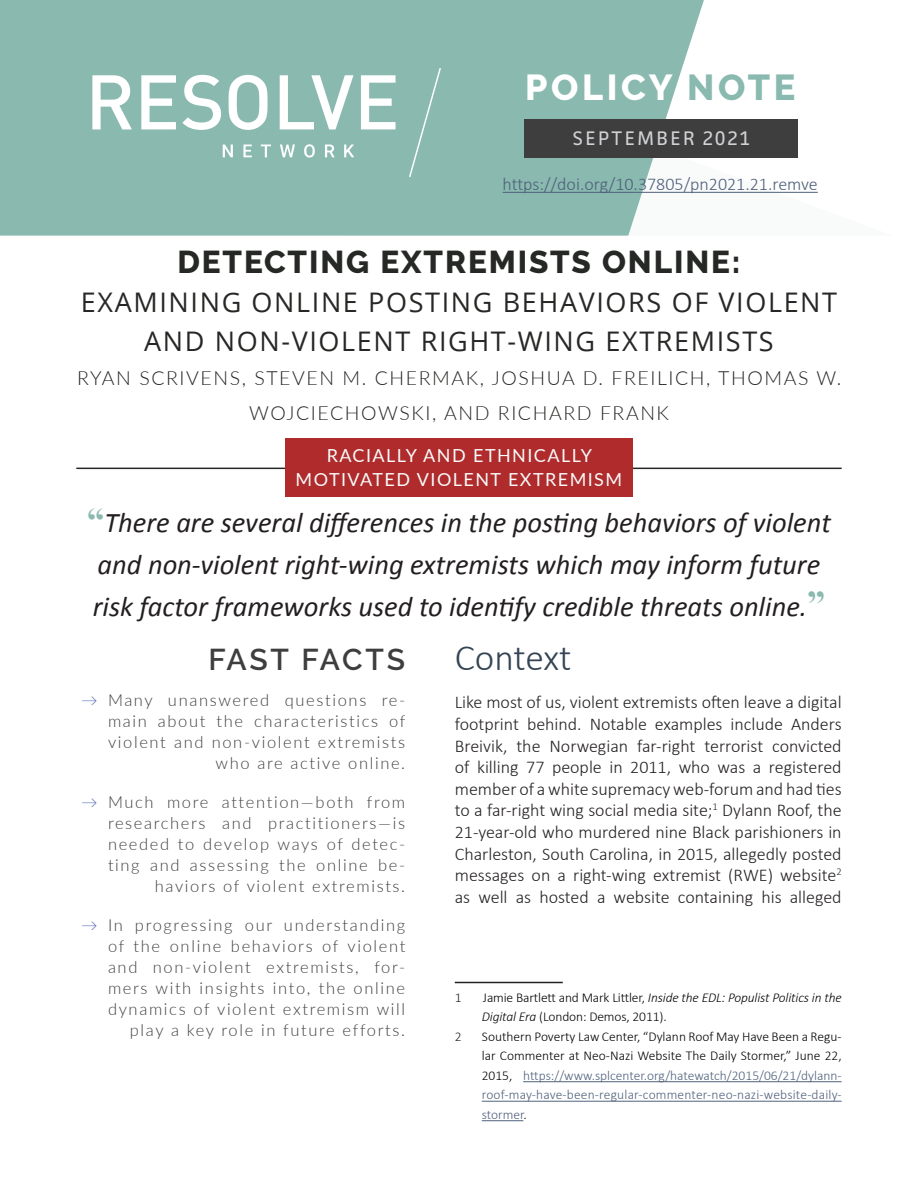
<style>
.page{position:relative;width:918px;height:1188px;background:#fff}
.page>*{position:absolute;margin:0;border:0;box-sizing:border-box;transform-origin:0 0}
.t1{font:300 37.5px "Calibri";letter-spacing:-.005em;color:#324252}
.t2{font:800 36px "Raleway";letter-spacing:.1em;color:#fff}
.t3{font:800 31.5px "Raleway";letter-spacing:.06em;color:#262825}
.t4{font:600 30px "Raleway";letter-spacing:.09em;color:#3e3e3f}
.t5{font:italic 28.5px/42px "Calibri";color:#231f20}
.t6{font:27px/39px "Open Sans";letter-spacing:.06em;color:#262825;text-align:center}
.t7{font:19.65px "Facit";letter-spacing:.13em;color:#d1d2d4}
.t8{font:300 19.5px/34.5px "Lato";letter-spacing:.08em;color:#262825;text-align:center}
.t9{font:300 18px/21.6px "Calibri";color:#231f20;text-align:justify}
.t10{font:18px/24px "Lato";letter-spacing:.08em;color:#f9fafa;text-align:center}
.t11{font:300 18px "Calibri";color:#4e607b}
.t12{font:300 16.5px/21px "Lato";letter-spacing:.1em;color:#3e3e3f;text-align:right}
.t13{font:300 13.5px/19.5px "Calibri";letter-spacing:.015em;color:#4e607b;text-align:justify}
.t14{font:300 13.5px/19.5px "Calibri";letter-spacing:-.01em;color:#000}
.t15{font:300 13.5px "Calibri";color:#231f20}
.s1{color:#8ab9af}
.s2{font-family:"Times New Roman";font-weight:700;font-style:normal;font-size:34.5px;color:#8ab9af}
.s3{font-family:"Times New Roman";font-weight:700;font-style:normal;font-size:36px;color:#8ab9af}
.s4{color:#546ab2}
.s5{font-style:italic}
.s6{color:#000}
</style>
<div class="page">
<hr style="left:76px;top:468px;width:766px;height:1px;background:#262825">
<div style="left:0;top:0;width:704px;height:236px;background:#8ab9af"></div>
<svg style="left:223px;top:145px;width:10px;height:12px"></svg>
<svg style="left:243px;top:145px;width:9px;height:12px"></svg>
<svg style="left:261px;top:145px;width:10px;height:12px"></svg>
<svg style="left:280px;top:145px;width:15px;height:12px"></svg>
<svg style="left:304px;top:144px;width:11px;height:14px"></svg>
<svg style="left:325px;top:145px;width:10px;height:12px"></svg>
<svg style="left:344px;top:145px;width:10px;height:12px"></svg>
<svg style="left:92px;top:75px;width:40px;height:54px"></svg>
<svg style="left:141px;top:75px;width:35px;height:54px"></svg>
<svg style="left:182px;top:75px;width:39px;height:55px"></svg>
<svg style="left:229px;top:75px;width:39px;height:55px"></svg>
<svg style="left:280px;top:75px;width:73px;height:54px"></svg>
<svg style="left:361px;top:75px;width:35px;height:54px"></svg>
<svg style="left:409px;top:68px;width:32px;height:109px;background:#8fbcb2"></svg>
<div style="left:525px;top:120px;width:273px;height:38px;background:#3e3e3f"></div>
<hr style="left:455px;top:982px;width:108px;height:1px;background:#231f20">
<hr style="left:523px;top:1081px;width:319px;height:1px;background:#4e607b">
<hr style="left:482px;top:1101px;width:360px;height:1px;background:#4e607b">
<hr style="left:482px;top:1120px;width:41px;height:1px;background:#4e607b">
<hr style="left:503px;top:192px;width:315px;height:1px;background:#4e607b">
<div style="left:285px;top:438px;width:348px;height:58px;background:#af2b2c"></div>
<h2 class="t2" style="left:525px;top:67px;width:272px">POLICY <span class="s1">NOTE</span></h2>
<p class="t7" style="left:573px;top:126px;width:179px">SEPTEMBER 2021</p>
<p class="t11" style="left:503px;top:177px;width:317px">https://doi.org/10.37805/pn2021.21.remve</p>
<h3 class="t3" style="left:177px;top:243px;width:565px">DETECTING EXTREMISTS ONLINE:</h3>
<h3 class="t6" style="left:81px;top:282px;width:758px">EXAMINING ONLINE POSTING BEHAVIORS OF VIOLENT<br>AND NON-VIOLENT RIGHT-WING EXTREMISTS</h3>
<p class="t8" style="left:77px;top:360px;width:766px">RYAN SCRIVENS, STEVEN M. CHERMAK, JOSHUA D. FREILICH, THOMAS W.<br>WOJCIECHOWSKI, AND RICHARD FRANK</p>
<p class="t10" style="left:296px;top:443px;width:328px">RACIALLY AND ETHNICALLY<br>MOTIVATED VIOLENT EXTREMISM</p>
<h3 class="t5" style="left:87px;top:504px;width:745px"><span class="s2">“</span>There are several differences in the posting behaviors of violent and non-violent right-wing extremists which may inform future risk factor frameworks used to identify credible threats online.<span class="s3">”</span></h3>
<h3 class="t4" style="left:208px;top:642px;width:198px">FAST FACTS</h3>
<p class="t12" style="left:81px;top:689px;width:326px"><span class="s4">→</span> Many unanswered questions re&shy;main about the characteristics of violent and non-violent extremists who are active online.</p>
<p class="t12" style="left:81px;top:791px;width:326px"><span class="s4">→</span> Much more attention—both from researchers and practitioners—is needed to develop ways of detec&shy;ting and assessing the online be&shy;haviors of violent extremists.</p>
<p class="t12" style="left:81px;top:914px;width:326px"><span class="s4">→</span> In progressing our understanding of the online behaviors of violent and non-violent extremists, for&shy;mers with insights into, the online dynamics of violent extremism will play a key role in future efforts.</p>
<h1 class="t1" style="left:455px;top:642px;width:118px">Context</h1>
<p class="t9" style="left:455px;top:693px;width:388px">Like most of us, violent extremists often leave a digital footprint behind. Notable examples include Anders Breivik, the Norwegian far-right terrorist convicted of killing 77 people in 2011, who was a registered member of a white supremacy web-forum and had ties to a far-right wing social media site;<sup>1</sup> Dylann Roof, the 21-year-old who murdered nine Black parishioners in Charleston, South Carolina, in 2015, allegedly posted messages on a right-wing extremist (RWE) website<sup>2 </sup>as well as hosted a website containing his alleged</p>
<p class="t15" style="left:455px;top:992px;width:8px">1</p>
<p class="t14" style="left:482px;top:989px;width:361px">Jamie Bartlett and Mark Littler, <span class="s5">Inside the EDL: Populist Politics in the<br>Digital Era</span> (London: Demos, 2011).</p>
<p class="t15" style="left:455px;top:1031px;width:8px">2</p>
<p class="t13" style="left:482px;top:1028px;width:361px"><span class="s6">Southern Poverty Law Center, “Dylann Roof May Have Been a Regu&shy;lar Commenter at Neo-Nazi Website The Daily Stormer,” June 22, 2015,</span> https://www.splcenter.org/hatewatch/2015/06/21/dylann&shy;roof-may-have-been-regular-commenter-neo-nazi-website-daily&shy;stormer<span class="s6">.</span></p>
</div>
